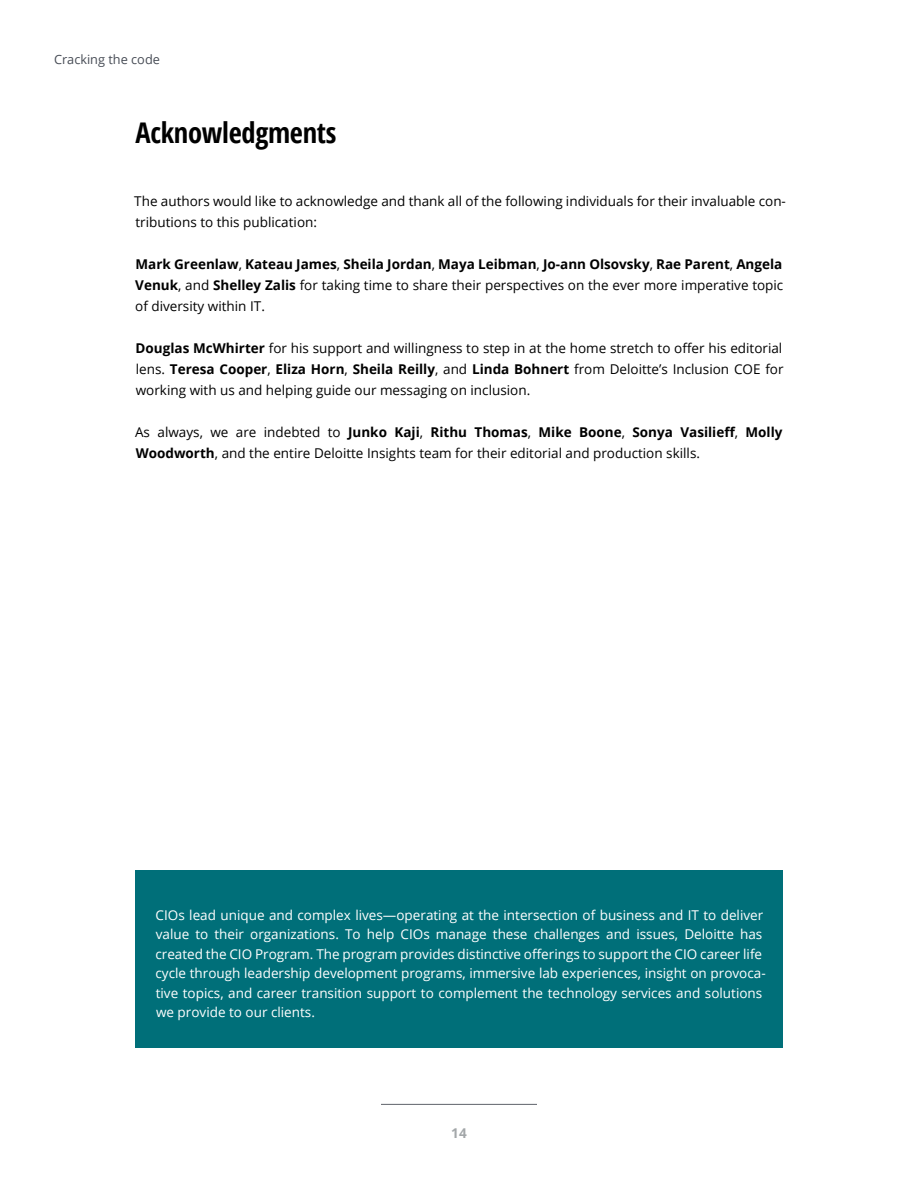
<style>
.page{position:relative;width:918px;height:1188px;background:#fff}
.page>*{position:absolute;margin:0;border:0;box-sizing:border-box;transform-origin:0 0}
.heading1-auxiliary{font:700 28.5px "Open Sans Condensed";letter-spacing:-.01em;color:#000}
.acknowledgments{font:13.5px/21px "Open Sans";color:#000}
.body-auxiliary{font:13.5px/19.5px "Open Sans";color:#fff}
.t1{font:700 13.5px "Open Sans";color:#a3a7a9}
.t2{font:12.75px "Open Sans";color:#474c55}
.s1{font-weight:700}
</style>
<div class="page">
<hr style="left:381px;top:1104px;width:156px;height:1px;background:#5f636a">
<div style="left:135px;top:870px;width:648px;height:178px;background:#006f79"></div>
<p class="t2" style="left:54px;top:50px;width:107px">Cracking the code</p>
<p class="heading1-auxiliary" style="left:136px;top:113px;width:202px">Acknowledgments</p>
<p class="acknowledgments" style="left:134px;top:190px;width:653px">The authors would like to acknowledge and thank all of the following individuals for their invaluable con&shy;tributions to this publication:</p>
<p class="acknowledgments" style="left:135px;top:253px;width:650px;text-align:justify"><span class="s1">Mark Greenlaw</span>, <span class="s1">Kateau James</span>, <span class="s1">Sheila Jordan</span>, <span class="s1">Maya Leibman</span>, <span class="s1">Jo-ann Olsovsky</span>, <span class="s1">Rae Parent</span>, <span class="s1">Angela Venuk</span>, and <span class="s1">Shelley Zalis</span> for taking time to share their perspectives on the ever more imperative topic of diversity within IT.</p>
<p class="acknowledgments" style="left:136px;top:337px;width:649px;text-align:justify"><span class="s1">Douglas McWhirter</span> for his support and willingness to step in at the home stretch to offer his editorial lens. <span class="s1">Teresa Cooper</span>, <span class="s1">Eliza Horn</span>, <span class="s1">Sheila Reilly</span>, and <span class="s1">Linda Bohnert</span> from Deloitte’s Inclusion COE for working with us and helping guide our messaging on inclusion.</p>
<p class="acknowledgments" style="left:135px;top:421px;width:649px">As always, we are indebted to <span class="s1">Junko Kaji</span>, <span class="s1">Rithu Thomas</span>, <span class="s1">Mike Boone</span>, <span class="s1">Sonya Vasilieff</span>, <span class="s1">Molly<br>Woodworth</span>, and the entire Deloitte Insights team for their editorial and production skills.</p>
<p class="body-auxiliary" style="left:155px;top:905px;width:612px">CIOs lead unique and complex lives—operating at the intersection of business and IT to deliver value to their organizations. To help CIOs manage these challenges and issues, Deloitte has created the CIO Program. The program provides distinctive offerings to support the CIO career life cycle through leadership development programs, immersive lab experiences, insight on provoca&shy;tive topics, and career transition support to complement the technology services and solutions we provide to our clients.</p>
<p class="t1" style="left:451px;top:1123px;width:17px">14</p>
</div>
